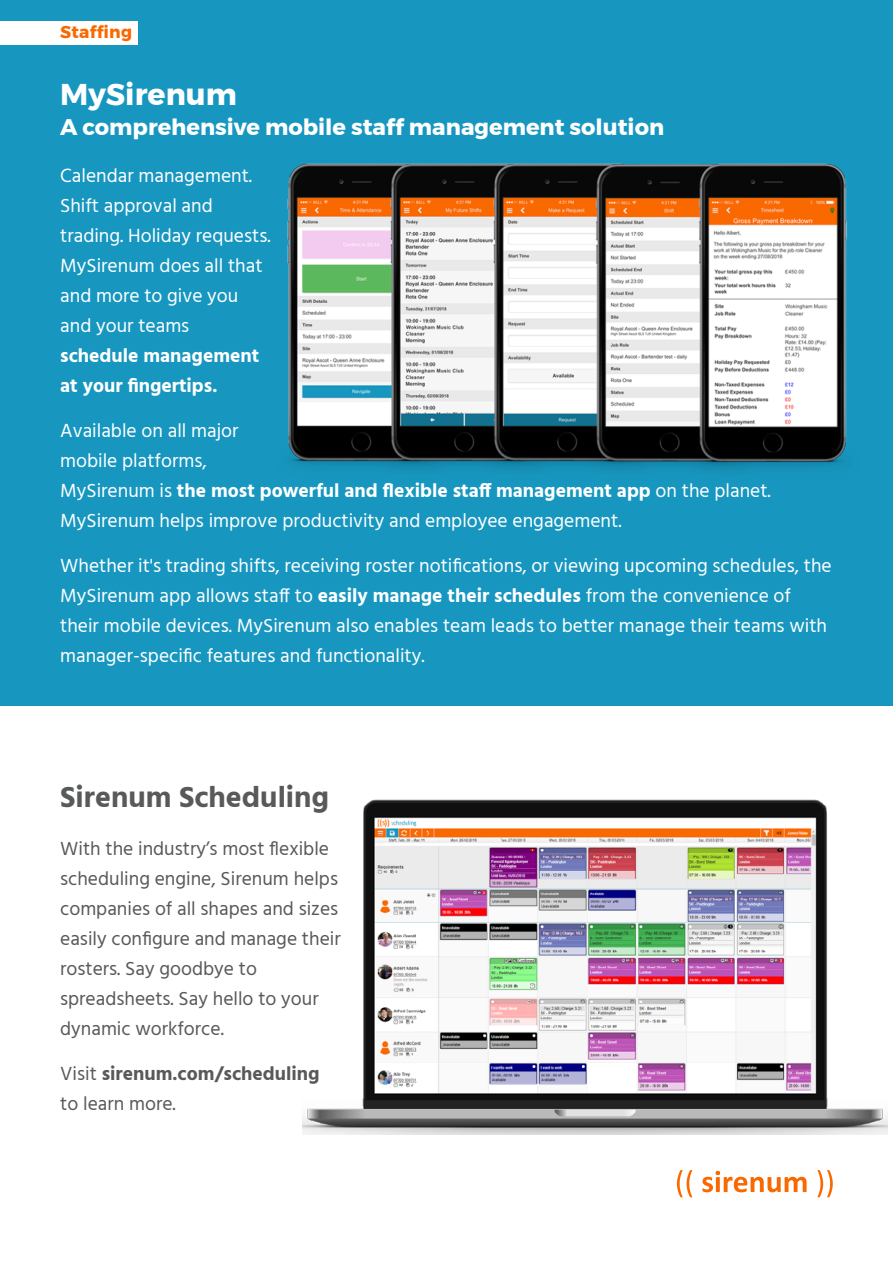
<style>
.page{position:relative;width:893px;height:1263px;background:#fff}
.page>*{position:absolute;margin:0;border:0;box-sizing:border-box;transform-origin:0 0}
.t1{font:700 30px "Hind";color:#58595b}
.t2{font:700 30px "Montserrat";color:#fff}
.t3{font:700 22.5px "Montserrat";color:#fff}
.t4{font:19.5px/30px "Hind";color:#fff}
.t5{font:19.5px/30px "Hind";color:#58595b}
.t6{font:700 19.5px/30px "Hind";color:#58595b}
.t7{font:700 19.5px/30px "Hind";color:#fff}
.t8{font:700 17.1px "Montserrat";letter-spacing:.015em;color:#fa6900}
.s1{font-weight:700}
.s2{font-weight:400}
</style>
<div class="page">
<div style="left:0;top:0;width:893px;height:706px;background:#1797c0"></div>
<div style="left:0;top:22px;width:138px;height:23px;background:#fff"></div>
<svg style="left:677px;top:1170px;width:156px;height:27px"></svg>
<img style="left:287px;top:163px;width:560px;height:307px">
<img style="left:303px;top:799px;width:584px;height:335px">
<p class="t8" style="left:60px;top:19px;width:73px">Staffing</p>
<h1 class="t2" style="left:60px;top:71px;width:178px">MySirenum</h1>
<p class="t3" style="left:60px;top:109px;width:605px">A comprehensive mobile staff management solution</p>
<p class="t4" style="left:60px;top:161px;width:212px">Calendar management.<br>Shift approval and trading. Holiday requests.<br>MySirenum does all that and more to give you and your teams</p>
<p class="t7" style="left:60px;top:340px;width:201px">schedule management at your fingertips.</p>
<p class="t4" style="left:60px;top:416px;width:712px">Available on all major<br>mobile platforms,<br>MySirenum is <span class="s1">the most powerful and flexible staff management app</span> on the planet.<br>MySirenum helps improve productivity and employee engagement.</p>
<p class="t4" style="left:60px;top:551px;width:773px">Whether it's trading shifts, receiving roster notifications, or viewing upcoming schedules, the MySirenum app allows staff to <span class="s1">easily manage their schedules</span> from the convenience of their mobile devices. MySirenum also enables team leads to better manage their teams with manager-specific features and functionality.</p>
<h1 class="t1" style="left:60px;top:779px;width:270px">Sirenum Scheduling</h1>
<p class="t5" style="left:60px;top:834px;width:282px">With the industry’s most flexible scheduling engine, Sirenum helps companies of all shapes and sizes easily configure and manage their rosters. Say goodbye to spreadsheets. Say hello to your dynamic workforce.</p>
<p class="t6" style="left:60px;top:1058px;width:261px"><span class="s2">Visit</span> sirenum.com/scheduling <span class="s2">to learn more.</span></p>
</div>
